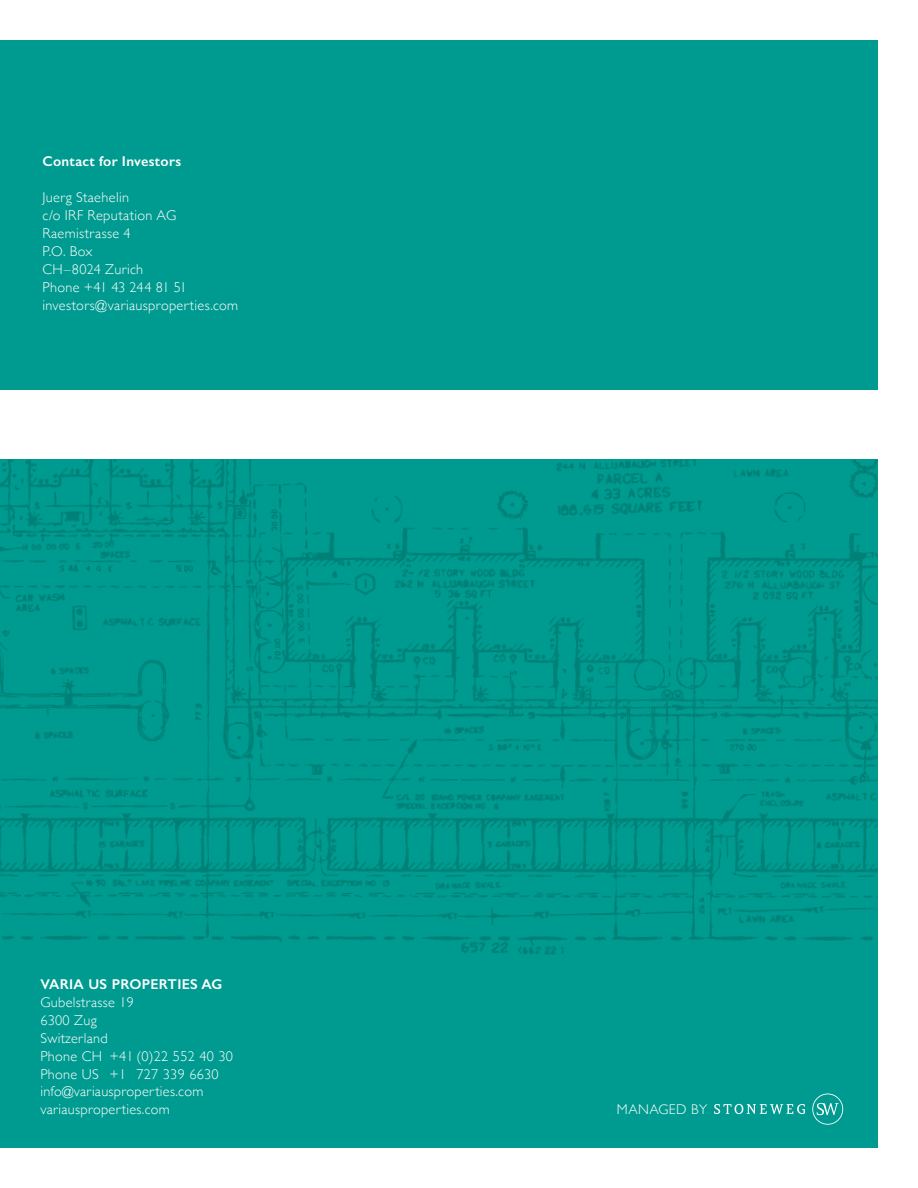
<style>
.page{position:relative;width:918px;height:1188px;background:#fff}
.page>*{position:absolute;margin:0;border:0;box-sizing:border-box;transform-origin:0 0}
.t1{font:300 14.25px/17.9px "Gill Sans";letter-spacing:.02em;color:#fff}
.t2{font:600 14.25px "Gill Sans";letter-spacing:.02em;color:#fff}
.t3{font:300 13.95px "Gill Sans";letter-spacing:.03em;color:#fff}
</style>
<div class="page">
<div style="left:0;top:40px;width:878px;height:1108px;background:#009b90"></div>
<img style="left:0;top:460px;width:878px;height:495px">
<div style="left:0;top:391px;width:918px;height:68px;background:#fff"></div>
<svg style="left:812px;top:1094px;width:31px;height:31px"></svg>
<svg style="left:714px;top:1104px;width:91px;height:10px"></svg>
<p class="t2" style="left:43px;top:153px;width:140px">Contact for Investors</p>
<p class="t1" style="left:43px;top:188px;width:197px">Juerg Staehelin<br>c/o IRF Reputation AG<br>Raemistrasse 4<br>P.O. Box<br>CH–8024 Zurich<br>Phone +41 43 244 81 51 investors@variausproperties.com</p>
<p class="t2" style="left:40px;top:976px;width:184px">VARIA US PROPERTIES AG</p>
<p class="t1" style="left:40px;top:993px;width:194px">Gubelstrasse 19<br>6300 Zug<br>Switzerland<br>Phone CH +41 (0)22 552 40 30<br>Phone US +1 727 339 6630 info@variausproperties.com variausproperties.com</p>
<p class="t3" style="left:617px;top:1098px;width:92px">MANAGED BY</p>
</div>
